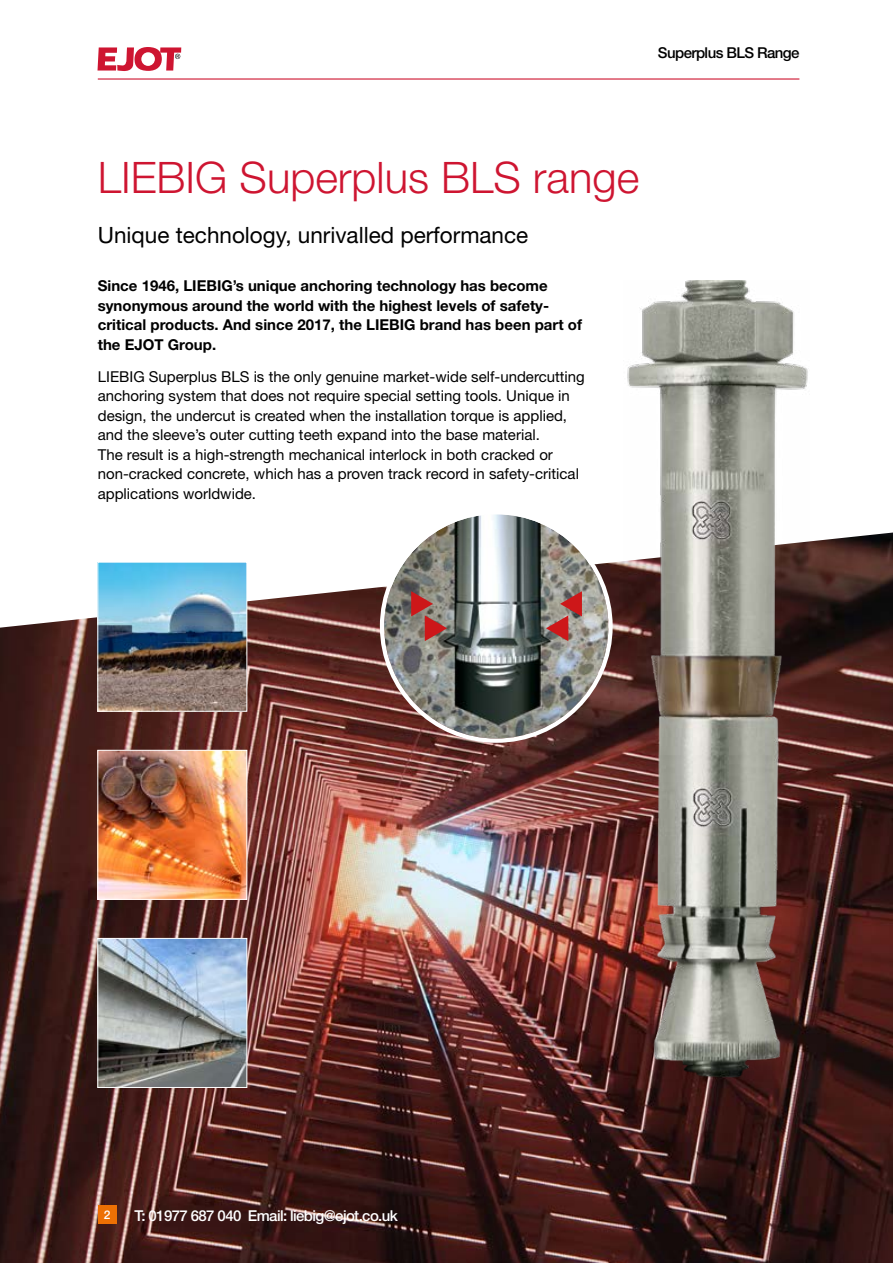
<style>
.page{position:relative;width:893px;height:1263px;background:#fff}
.page>*{position:absolute;margin:0;border:0;box-sizing:border-box;transform-origin:0 0}
.t1{font:300 43.5px "Helvetica Neue LT Std";color:#ce1531}
.t2{font:22.5px "Helvetica Neue LT Std";color:#000}
.t3{font:15px/19.5px "Helvetica Neue LT Std";color:#000}
.t4{font:700 15px/19.5px "Helvetica Neue LT Std";color:#000}
.t5{font:500 15px "Helvetica Neue LT Std";letter-spacing:-.04em;color:#fff}
.t6{font:500 15px "Helvetica Neue LT Std";letter-spacing:-.04em;color:#000}
.t7{font:500 12px "Helvetica Neue LT Std";color:#fff}
</style>
<div class="page">
<img style="left:0;top:532px;width:893px;height:731px">
<svg style="left:98px;top:47px;width:83px;height:24px"></svg>
<div style="left:98px;top:1205px;width:19px;height:19px;background:#ed7004"></div>
<hr style="left:98px;top:78px;width:701px;height:2px;background:#ce1531">
<img style="left:623px;top:280px;width:186px;height:802px">
<img style="left:384px;top:514px;width:224px;height:224px;border-radius:112px">
<svg style="left:411px;top:591px;width:36px;height:50px"></svg>
<svg style="left:546px;top:591px;width:36px;height:50px"></svg>
<img style="left:99px;top:564px;width:146px;height:146px">
<div style="left:97px;top:562px;width:150px;height:150px;border:1px solid #fff"></div>
<img style="left:99px;top:940px;width:146px;height:146px">
<div style="left:97px;top:938px;width:150px;height:150px;border:1px solid #fff"></div>
<img style="left:99px;top:752px;width:146px;height:146px">
<div style="left:97px;top:750px;width:150px;height:150px;border:1px solid #fff"></div>
<p class="t6" style="left:658px;top:44px;width:143px">Superplus BLS Range</p>
<h1 class="t1" style="left:98px;top:151px;width:543px">LIEBIG Superplus BLS range</h1>
<h2 class="t2" style="left:98px;top:221px;width:432px">Unique technology, unrivalled performance</h2>
<p class="t4" style="left:98px;top:276px;width:486px">Since 1946, LIEBIG’s unique anchoring technology has become synonymous around the world with the highest levels of safety&shy;critical products. And since 2017, the LIEBIG brand has been part of the EJOT Group.</p>
<p class="t3" style="left:98px;top:366px;width:489px">LIEBIG Superplus BLS is the only genuine market-wide self-undercutting anchoring system that does not require special setting tools. Unique in design, the undercut is created when the installation torque is applied, and the sleeve’s outer cutting teeth expand into the base material.<br>The result is a high-strength mechanical interlock in both cracked or non-cracked concrete, which has a proven track record in safety-critical applications worldwide.</p>
<p class="t7" style="left:104px;top:1207px;width:8px">2</p>
<p class="t5" style="left:134px;top:1207px;width:265px">T: 01977 687 040 Email: liebig@ejot.co.uk</p>
</div>
